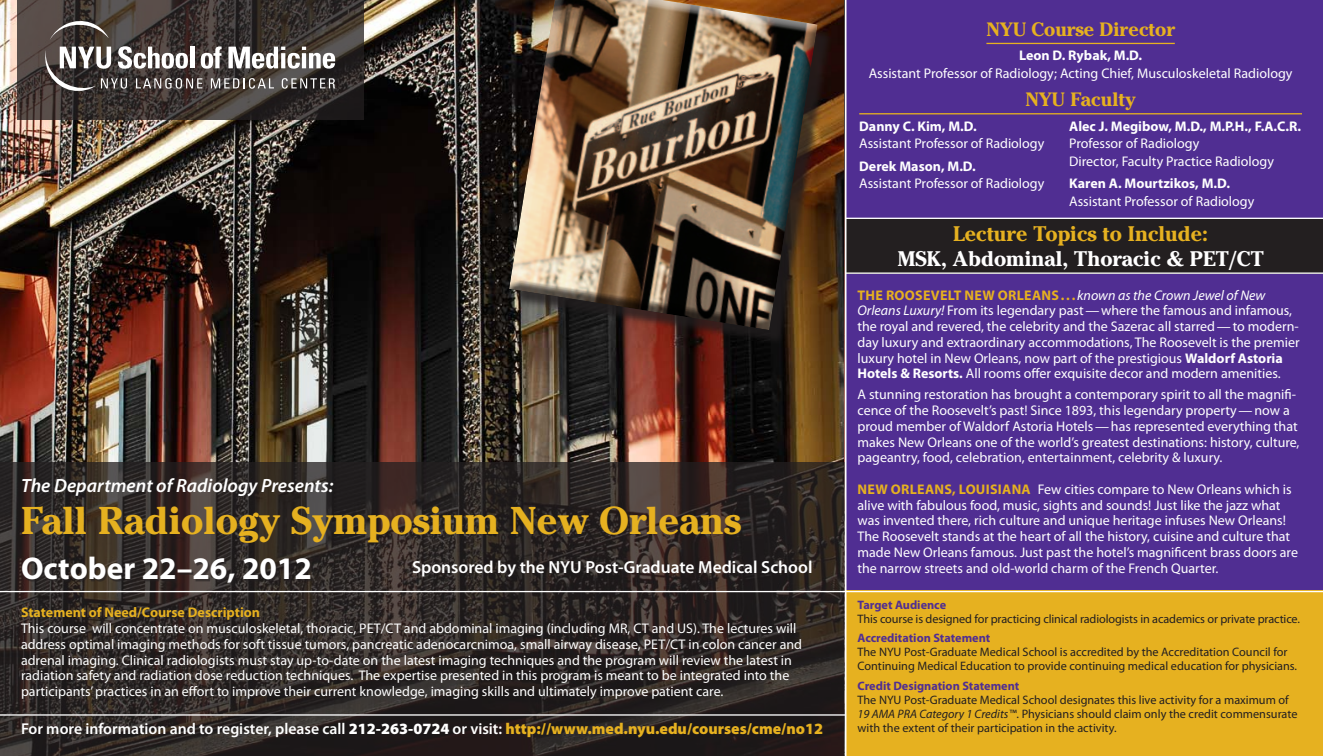
<style>
.page{position:relative;width:1323px;height:756px;background:#fff}
.page>*{position:absolute;margin:0;border:0;box-sizing:border-box;transform-origin:0 0}
.t1{font:700 38.5px "Cheltenham";color:#e6b120}
.t2{font:700 31.5px "Myriad Pro";color:#fff}
.t3{font:700 21px "Cheltenham";color:#fff}
.t4{font:700 21px "Cheltenham";color:#e6b120}
.t5{font:italic 600 19.25px "Myriad Pro";color:#fff}
.t6{font:700 19.25px "Cheltenham";color:#e6b120}
.t7{font:600 17.5px "Myriad Pro";color:#fff}
.t8{font:600 15.75px "Myriad Pro";color:#fff}
.t9{font:14px/15.8px "Myriad Pro";color:#fff}
.t10{font:700 14px "Myriad Pro";color:#fff}
.t11{font:700 14px "Myriad Pro";color:#e6b120}
.t12{font:12.25px/14px "Myriad Pro";color:#231f20}
.t13{font:700 12.25px "Myriad Pro";color:#502e92}
.s1{font-weight:900}
.s2{font-weight:900;color:#e6b120}
.s3{font-weight:700}
.s4{font-weight:700;color:#e6b120}
.s5{font-style:italic}
</style>
<div class="page">
<img style="left:0;top:0;width:845px;height:462px">
<svg style="left:0;top:462px;width:845px;height:294px;background:#2e2825"></svg>
<div style="left:845px;top:0;width:478px;height:219px;background:#502e92"></div>
<div style="left:845px;top:273px;width:478px;height:318px;background:#502e92"></div>
<div style="left:845px;top:591px;width:478px;height:165px;background:#e6b120"></div>
<div style="left:845px;top:219px;width:478px;height:55px;background:#231f20"></div>
<div style="left:24px;top:559px;width:288px;height:26px;background:#231f20;opacity:.6"></div>
<hr style="left:986px;top:43px;width:189px;height:1px;background:#e6b120">
<hr style="left:859px;top:113px;width:443px;height:1px;background:#e6b120">
<hr style="left:845px;top:0;width:2px;height:756px;background:#fff">
<hr style="left:845px;top:218px;width:478px;height:1px;background:#fff">
<hr style="left:845px;top:273px;width:478px;height:1px;background:#fff">
<hr style="left:0;top:714px;width:845px;height:2px;background:#fff">
<hr style="left:0;top:591px;width:1323px;height:1px;background:#fff">
<div style="left:514px;top:0;width:320px;height:346px;background:#231f20;opacity:.75"></div>
<img style="left:507px;top:0;width:312px;height:331px">
<svg style="left:17px;top:0;width:346px;height:120px;background:#3d3633"></svg>
<svg style="left:50px;top:17px;width:59px;height:23px"></svg>
<svg style="left:45px;top:46px;width:290px;height:50px"></svg>
<p class="t5" style="left:21px;top:473px;width:314px">The Department of Radiology Presents:</p>
<p class="t1" style="left:21px;top:497px;width:721px">Fall Radiology Symposium New Orleans</p>
<p class="t2" style="left:21px;top:548px;width:292px">October 22–26, 2012</p>
<p class="t7" style="left:412px;top:556px;width:402px">Sponsored by the NYU Post-Graduate Medical School</p>
<p class="t11" style="left:21px;top:603px;width:241px">Statement of Need/Course Description</p>
<p class="t9" style="left:21px;top:620px;width:783px">This course will concentrate on musculoskeletal, thoracic, PET/CT and abdominal imaging (including MR, CT and US). The lectures will address optimal imaging methods for soft tissue tumors, pancreatic adenocarcnimoa, small airway disease, PET/CT in colon cancer and adrenal imaging. Clinical radiologists must stay up-to-date on the latest imaging techniques and the program will review the latest in radiation safety and radiation dose reduction techniques. The expertise presented in this program is meant to be integrated into the participants’ practices in an effort to improve their current knowledge, imaging skills and ultimately improve patient care.</p>
<p class="t8" style="left:21px;top:719px;width:804px">For more information and to register, please call <span class="s1">212-263-0724</span> or visit: <span class="s2">http://www.med.nyu.edu/courses/cme/no12</span></p>
<p class="t6" style="left:986px;top:18px;width:190px">NYU Course Director</p>
<p class="t9" style="left:869px;top:47px;width:425px;line-height:17.5px;text-align:center"><span class="s3">Leon D. Rybak, M.D.<br></span>Assistant Professor of Radiology; Acting Chief, Musculoskeletal Radiology</p>
<p class="t6" style="left:1025px;top:88px;width:112px">NYU Faculty</p>
<p class="t10" style="left:859px;top:117px;width:119px">Danny C. Kim, M.D.</p>
<p class="t10" style="left:1069px;top:117px;width:233px">Alec J. Megibow, M.D., M.P.H., F.A.C.R.</p>
<p class="t9" style="left:859px;top:135px;width:187px">Assistant Professor of Radiology</p>
<p class="t9" style="left:1069px;top:135px;width:132px">Professor of Radiology</p>
<p class="t10" style="left:859px;top:157px;width:118px">Derek Mason, M.D.</p>
<p class="t9" style="left:1069px;top:153px;width:206px">Director, Faculty Practice Radiology</p>
<p class="t9" style="left:859px;top:176px;width:187px">Assistant Professor of Radiology</p>
<p class="t10" style="left:1069px;top:175px;width:162px">Karen A. Mourtzikos, M.D.</p>
<p class="t9" style="left:1069px;top:193px;width:187px">Assistant Professor of Radiology</p>
<p class="t4" style="left:953px;top:222px;width:256px">Lecture Topics to Include:</p>
<p class="t3" style="left:898px;top:246px;width:368px">MSK, Abdominal, Thoracic &amp; PET/CT</p>
<p class="t9" style="left:858px;top:287px;width:444px"><span class="s4">THE ROOSEVELT NEW ORLEANS...</span><span class="s5">known as the Crown Jewel of New Orleans Luxury!</span> From its legendary past—where the famous and infamous, the royal and revered, the celebrity and the Sazerac all starred—to modern&shy;day luxury and extraordinary accommodations, The Roosevelt is the premier luxury hotel in New Orleans, now part of the prestigious <span class="s3">Waldorf Astoria Hotels &amp; Resorts.</span> All rooms offer exquisite decor and modern amenities.</p>
<p class="t9" style="left:858px;top:387px;width:444px">A stunning restoration has brought a contemporary spirit to all the magnifi&shy;cence of the Roosevelt’s past! Since 1893, this legendary property—now a proud member of Waldorf Astoria Hotels—has represented everything that makes New Orleans one of the world’s greatest destinations: history, culture, pageantry, food, celebration, entertainment, celebrity &amp; luxury.</p>
<p class="t9" style="left:858px;top:481px;width:442px"><span class="s4">NEW ORLEANS, LOUISIANA</span> Few cities compare to New Orleans which is alive with fabulous food, music, sights and sounds! Just like the jazz what was invented there, rich culture and unique heritage infuses New Orleans!<br>The Roosevelt stands at the heart of all the history, cuisine and culture that made New Orleans famous. Just past the hotel’s magnificent brass doors are the narrow streets and old-world charm of the French Quarter.</p>
<p class="t13" style="left:858px;top:597px;width:90px">Target Audience</p>
<p class="t12" style="left:858px;top:612px;width:444px">This course is designed for practicing clinical radiologists in academics or private practice.</p>
<p class="t13" style="left:858px;top:630px;width:134px">Accreditation Statement</p>
<p class="t12" style="left:858px;top:645px;width:441px">The NYU Post-Graduate Medical School is accredited by the Accreditation Council for<br>Continuing Medical Education to provide continuing medical education for physicians.</p>
<p class="t13" style="left:858px;top:677px;width:163px">Credit Designation Statement</p>
<p class="t12" style="left:858px;top:692px;width:442px">The NYU Post-Graduate Medical School designates this live activity for a maximum of<br><span class="s5">19 AMA PRA Category 1 Credits™</span>. Physicians should claim only the credit commensurate with the extent of their participation in the activity.</p>
</div>
